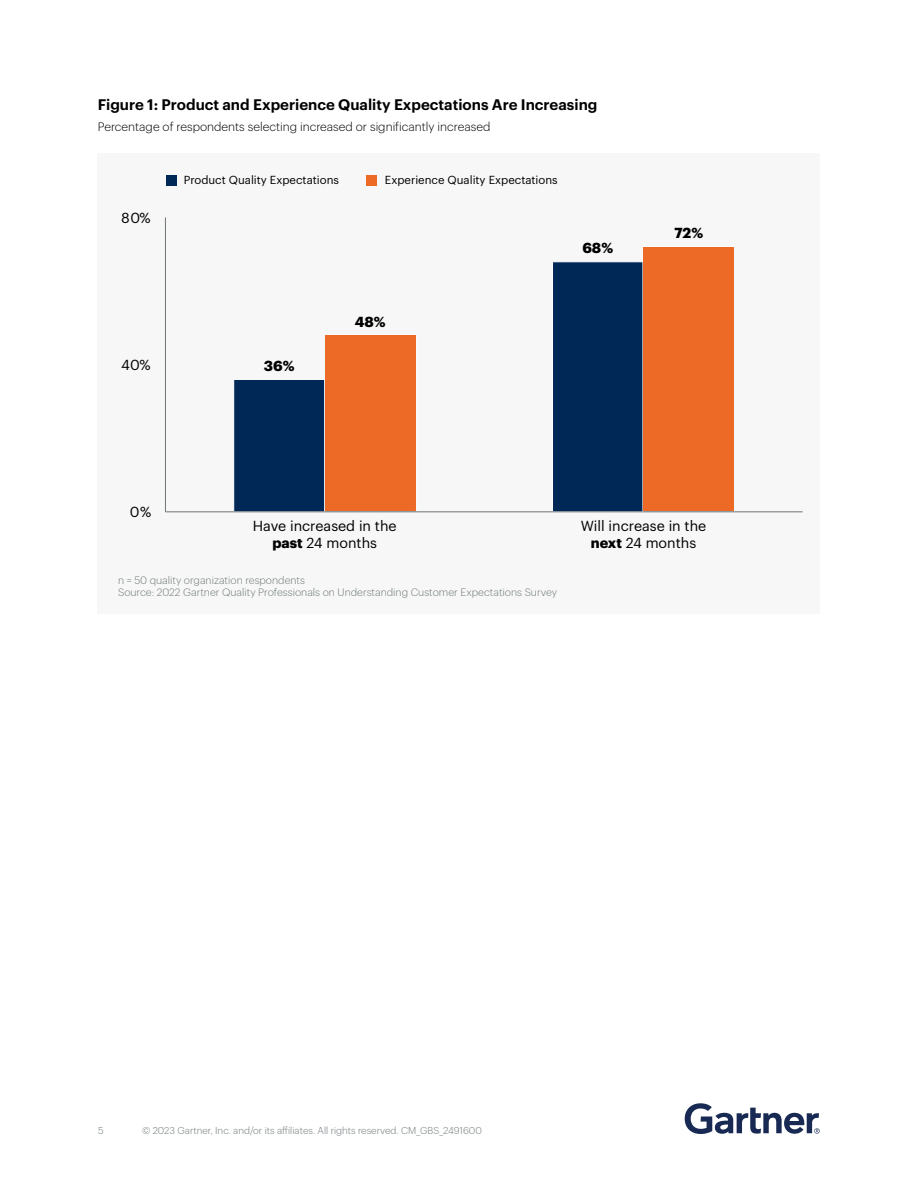
<style>
.page{position:relative;width:918px;height:1188px;background:#fff}
.page>*{position:absolute;margin:0;border:0;box-sizing:border-box;transform-origin:0 0}
.t1{font:600 15px "Graphik";color:#000}
.t2{font:14.25px/17.1px "Graphik";color:#000;text-align:center}
.t3{font:700 14.25px "Graphik";color:#000}
.t4{font:300 12px "Graphik";color:#000}
.t5{font:11.4px "Graphik";color:#000}
.t6{font:300 10.5px/12px "Graphik";color:#6f7878}
.t7{font:300 9.75px "Graphik";color:#6f7878}
.s1{font-weight:700}
</style>
<div class="page">
<svg style="left:685px;top:1103px;width:135px;height:31px"></svg>
<div style="left:98px;top:153px;width:722px;height:460px;background:#f7f7f7"></div>
<div style="left:234px;top:380px;width:90px;height:131px;background:#002856"></div>
<svg style="left:324px;top:262px;width:319px;height:249px"></svg>
<hr style="left:165px;top:217px;width:1px;height:295px;background:#6f7878">
<hr style="left:165px;top:511px;width:638px;height:1px;background:#6f7878">
<div style="left:325px;top:336px;width:91px;height:175px;background:#ed6926"></div>
<div style="left:643px;top:247px;width:91px;height:264px;background:#ed6926"></div>
<div style="left:166px;top:175px;width:11px;height:11px;background:#002856"></div>
<div style="left:366px;top:175px;width:10px;height:11px;background:#ed6926"></div>
<h1 class="t1" style="left:98px;top:93px;width:501px">Figure 1: Product and Experience Quality Expectations Are Increasing</h1>
<p class="t4" style="left:98px;top:118px;width:394px">Percentage of respondents selecting increased or significantly increased</p>
<h2 class="t2" style="left:121px;top:208px;width:31px">80%</h2>
<h2 class="t2" style="left:121px;top:355px;width:31px">40%</h2>
<p class="t5" style="left:184px;top:172px;width:157px">Product Quality Expectations</p>
<p class="t5" style="left:385px;top:172px;width:174px">Experience Quality Expectations</p>
<h2 class="t3" style="left:264px;top:355px;width:32px">36%</h2>
<h2 class="t3" style="left:355px;top:311px;width:32px">48%</h2>
<h2 class="t3" style="left:582px;top:237px;width:32px">68%</h2>
<h2 class="t3" style="left:674px;top:222px;width:30px">72%</h2>
<h2 class="t2" style="left:130px;top:503px;width:23px">0%</h2>
<h2 class="t2" style="left:253px;top:516px;width:145px">Have increased in the <span class="s1">past</span> 24 months</h2>
<h2 class="t2" style="left:581px;top:516px;width:127px">Will increase in the <span class="s1">next</span> 24 months</h2>
<p class="t6" style="left:118px;top:573px;width:441px">n = 50 quality organization respondents<br>Source: 2022 Gartner Quality Professionals on Understanding Customer Expectations Survey</p>
<p class="t7" style="left:98px;top:1123px;width:7px">5</p>
<p class="t7" style="left:142px;top:1123px;width:341px">© 2023 Gartner, Inc. and/or its affiliates. All rights reserved. CM_GBS_2491600</p>
</div>
